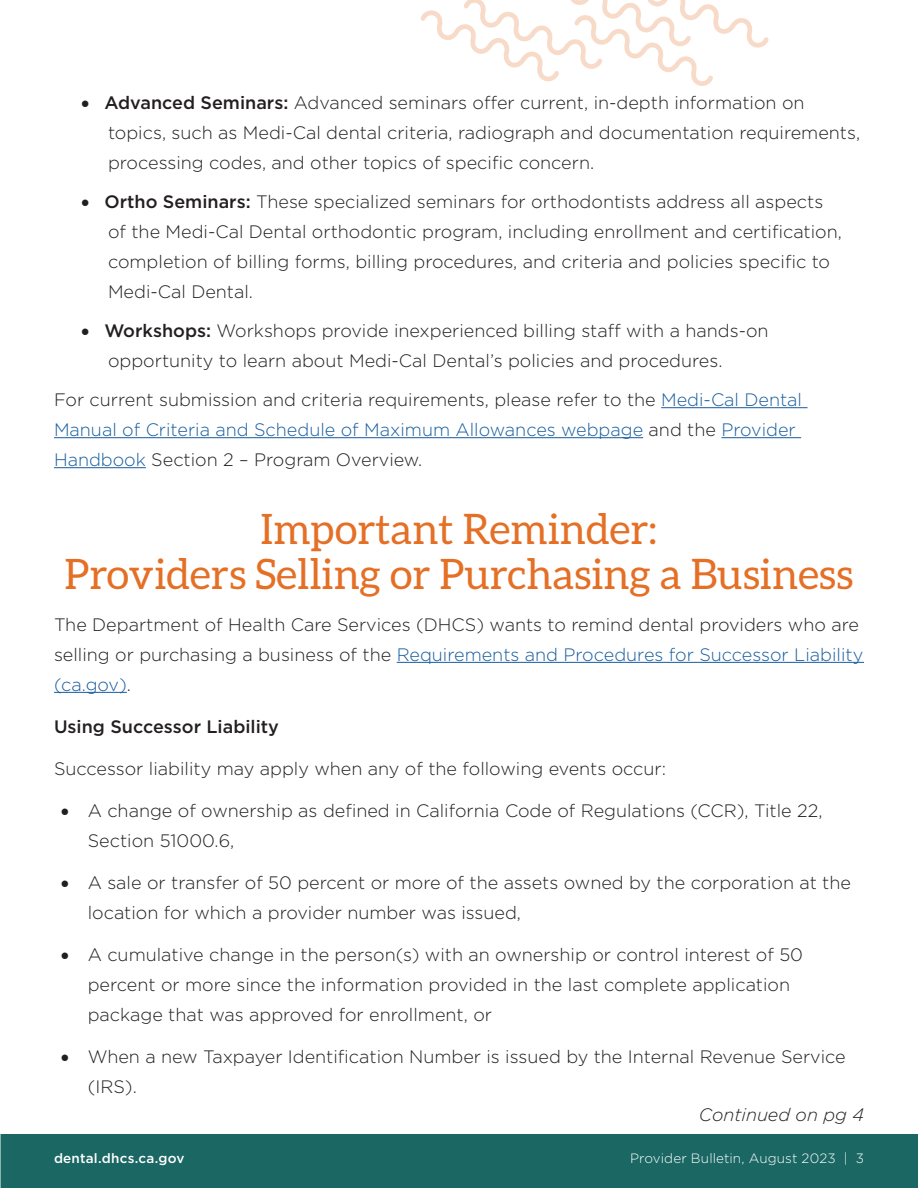
<style>
.page{position:relative;width:918px;height:1188px;background:#fff}
.page>*{position:absolute;margin:0;border:0;box-sizing:border-box;transform-origin:0 0}
.t1{font:42px/45px "Aleo";color:#e46f25;text-align:center}
.t2{font:300 18px/30px "Gotham";color:#231f20}
.t3{font:500 18px "Gotham";color:#231f20}
.t4{font:italic 300 18px "Gotham";color:#231f20}
.t5{font:300 13.5px "Gotham";letter-spacing:.01em;color:#fff}
.t6{font:500 13.5px "Gotham";letter-spacing:.015em;color:#fff}
.s1{font-weight:500}
.s2{color:#175d9e}
</style>
<div class="page">
<div style="left:1px;top:1134px;width:917px;height:54px;background:#1a6763"></div>
<svg style="left:420px;top:0;width:349px;height:86px"></svg>
<hr style="left:661px;top:407px;width:147px;height:1px;background:#175d9e">
<hr style="left:54px;top:437px;width:589px;height:1px;background:#175d9e">
<hr style="left:721px;top:437px;width:80px;height:1px;background:#175d9e">
<hr style="left:54px;top:467px;width:92px;height:1px;background:#175d9e">
<hr style="left:397px;top:662px;width:467px;height:1px;background:#175d9e">
<hr style="left:54px;top:692px;width:73px;height:1px;background:#175d9e">
<p class="t2" style="left:108px;top:87px;width:754px;text-indent:-27px">• <span class="s1">Advanced Seminars:</span> Advanced seminars offer current, in-depth information on topics, such as Medi-Cal dental criteria, radiograph and documentation requirements, processing codes, and other topics of specific concern.</p>
<p class="t2" style="left:108px;top:186px;width:735px;text-indent:-27px">• <span class="s1">Ortho Seminars:</span> These specialized seminars for orthodontists address all aspects of the Medi-Cal Dental orthodontic program, including enrollment and certification, completion of billing forms, billing procedures, and criteria and policies specific to Medi-Cal Dental.</p>
<p class="t2" style="left:108px;top:315px;width:662px;text-indent:-27px">• <span class="s1">Workshops:</span> Workshops provide inexperienced billing staff with a hands-on opportunity to learn about Medi-Cal Dental’s policies and procedures.</p>
<p class="t2" style="left:54px;top:384px;width:750px">For current submission and criteria requirements, please refer to the <span class="s2">Medi-Cal Dental<br>Manual of Criteria and Schedule of Maximum Allowances webpage</span> and the <span class="s2">Provider<br>Handbook</span> Section 2 – Program Overview.</p>
<h2 class="t1" style="left:65px;top:506px;width:790px">Important Reminder:<br>Providers Selling or Purchasing a Business</h2>
<p class="t2" style="left:54px;top:609px;width:811px">The Department of Health Care Services (DHCS) wants to remind dental providers who are selling or purchasing a business of the <span class="s2">Requirements and Procedures for Successor Liability (ca.gov)</span>.</p>
<h3 class="t3" style="left:54px;top:714px;width:227px">Using Successor Liability</h3>
<p class="t2" style="left:54px;top:753px;width:614px">Successor liability may apply when any of the following events occur:</p>
<p class="t2" style="left:88px;top:795px;width:736px;text-indent:-27px">• A change of ownership as defined in California Code of Regulations (CCR), Title 22,<br>Section 51000.6,</p>
<p class="t2" style="left:88px;top:867px;width:765px;text-indent:-27px">• A sale or transfer of 50 percent or more of the assets owned by the corporation at the location for which a provider number was issued,</p>
<p class="t2" style="left:88px;top:939px;width:717px;text-indent:-27px">• A cumulative change in the person(s) with an ownership or control interest of 50 percent or more since the information provided in the last complete application package that was approved for enrollment, or</p>
<p class="t2" style="left:61px;top:1041px;width:787px">• When a new Taxpayer Identification Number is issued by the Internal Revenue Service</p>
<p class="t2" style="left:88px;top:1071px;width:51px">(IRS).</p>
<p class="t4" style="left:699px;top:1104px;width:167px">Continued on pg 4</p>
<p class="t6" style="left:54px;top:1150px;width:132px">dental.dhcs.ca.gov</p>
<p class="t5" style="left:630px;top:1150px;width:235px">Provider Bulletin, August 2023 | 3</p>
</div>
